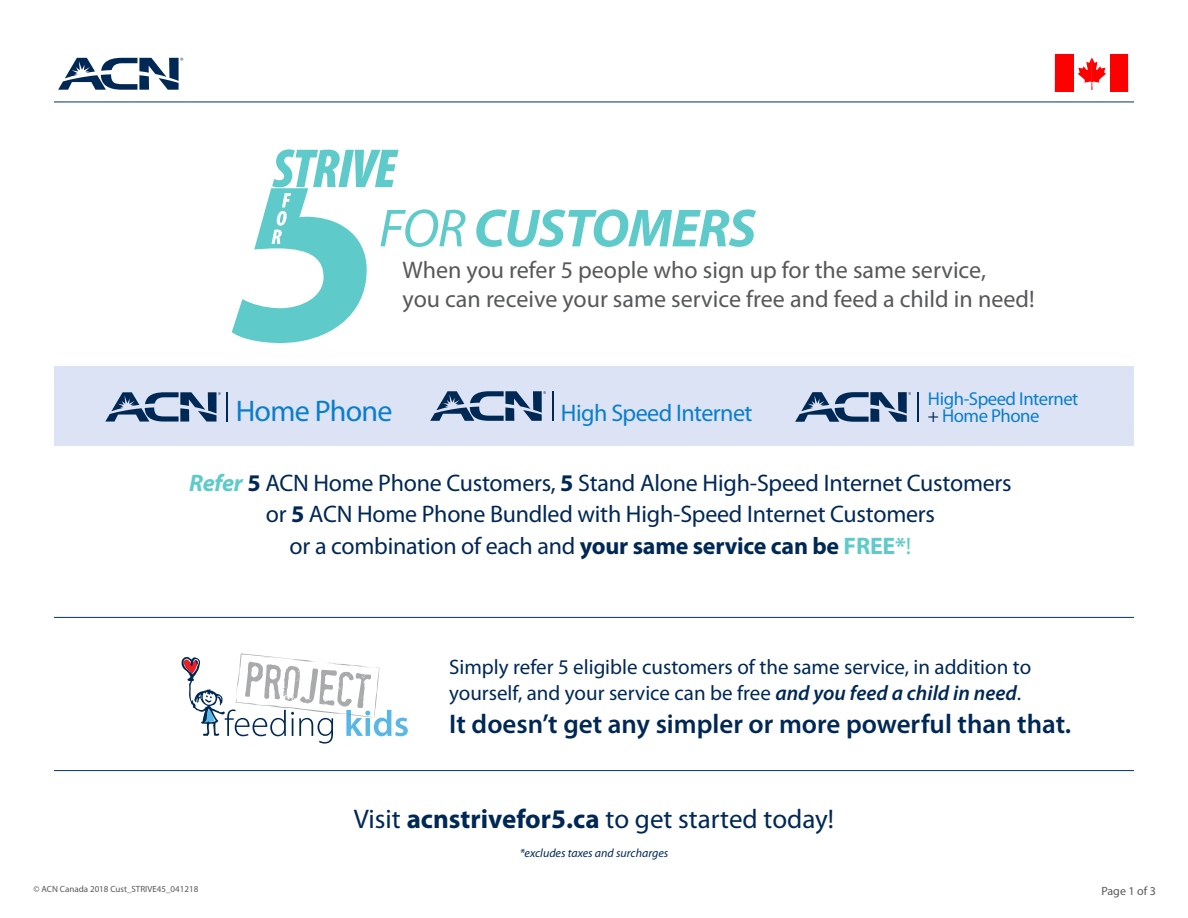
<style>
.page{position:relative;width:1188px;height:918px;background:#fff}
.page>*{position:absolute;margin:0;border:0;box-sizing:border-box;transform-origin:0 0}
.t1{font:italic 700 54px "Myriad Pro";letter-spacing:-.02em;color:#5ecbca}
.t2{font:29.85px "Myriad Pro";letter-spacing:-.025em;color:#0a7eca}
.t3{font:600 27px "Myriad Pro";color:#002855}
.t4{font:27px "Myriad Pro";color:#002855}
.t5{font:24.15px "Myriad Pro";letter-spacing:-.025em;color:#0a7eca}
.t6{font:24px/31.5px "Myriad Pro";letter-spacing:-.01em;color:#002855;text-align:center}
.t7{font:24px/28.8px "Myriad Pro";color:#57585a}
.t8{font:21px/25.2px "Myriad Pro";color:#002855}
.t9{font:18.75px/17px "Myriad Pro";letter-spacing:-.025em;color:#0a7eca}
.t10{font:italic 12px "Myriad Pro";color:#002855}
.t11{font:12px "Myriad Pro";color:#57585a}
.t12{font:9px "Myriad Pro";color:#57585a}
.s1{font-weight:400}
.s2{color:#002855}
.s3{font-weight:700;font-style:italic;color:#5ecbca}
.s4{font-weight:700}
.s5{font-weight:700;color:#5ecbca}
.s6{color:#5ecbca}
.s7{font-weight:600;font-style:italic}
</style>
<div class="page">
<div style="left:54px;top:366px;width:1080px;height:80px;background:#dce3f5"></div>
<svg style="left:58px;top:58px;width:125px;height:32px"></svg>
<svg style="left:181px;top:653px;width:227px;height:91px"></svg>
<svg style="left:232px;top:149px;width:167px;height:194px"></svg>
<hr style="left:54px;top:102px;width:1080px;height:1px;background:#003466">
<svg style="left:1055px;top:53px;width:74px;height:38px"></svg>
<div style="left:1056px;top:54px;width:72px;height:37px;background:#fff"></div>
<div style="left:1110px;top:54px;width:18px;height:37px;background:#f00"></div>
<div style="left:1056px;top:54px;width:18px;height:37px;background:#f00"></div>
<svg style="left:1078px;top:58px;width:28px;height:32px"></svg>
<hr style="left:54px;top:617px;width:1080px;height:1px;background:#003466">
<svg style="left:105px;top:392px;width:116px;height:30px"></svg>
<hr style="left:227px;top:392px;width:1px;height:30px;background:#002855">
<svg style="left:430px;top:391px;width:116px;height:30px"></svg>
<hr style="left:552px;top:391px;width:1px;height:30px;background:#002855">
<svg style="left:795px;top:392px;width:116px;height:30px"></svg>
<hr style="left:917px;top:392px;width:1px;height:30px;background:#002855">
<hr style="left:54px;top:770px;width:1080px;height:1px;background:#003466">
<p class="t1" style="left:379px;top:198px;width:379px"><span class="s1">FOR</span> CUSTOMERS</p>
<p class="t7" style="left:403px;top:256px;width:633px">When you refer 5 people who sign up for the same service,<br>you can receive your same service free and feed a child in need!</p>
<p class="t2" style="left:236px;top:395px;width:158px">Home Phone</p>
<p class="t5" style="left:561px;top:400px;width:193px">High Speed Internet</p>
<p class="t9" style="left:928px;top:390px;width:152px">High-Speed Internet <span class="s2">+</span> Home Phone</p>
<p class="t6" style="left:189px;top:467px;width:824px"><span class="s3">Refer</span> <span class="s4">5</span> ACN Home Phone Customers, <span class="s4">5</span> Stand Alone High-Speed Internet Customers or <span class="s4">5</span> ACN Home Phone Bundled with High-Speed Internet Customers<br>or a combination of each and <span class="s4">your same service can be</span> <span class="s5">FREE*</span><span class="s6">!</span></p>
<p class="t8" style="left:449px;top:655px;width:584px">Simply refer 5 eligible customers of the same service, in addition to yourself, and your service can be free <span class="s7">and you feed a child in need</span>.</p>
<p class="t3" style="left:449px;top:709px;width:624px">It doesn’t get any simpler or more powerful than that.</p>
<p class="t4" style="left:354px;top:804px;width:482px">Visit <span class="s4">acnstrivefor5.ca</span> to get started today!</p>
<p class="t10" style="left:520px;top:847px;width:150px">*excludes taxes and surcharges</p>
<p class="t12" style="left:33px;top:885px;width:166px">© ACN Canada 2018 Cust_STRIVE45_041218</p>
<p class="t11" style="left:1101px;top:884px;width:56px">Page 1 of 3</p>
</div>
